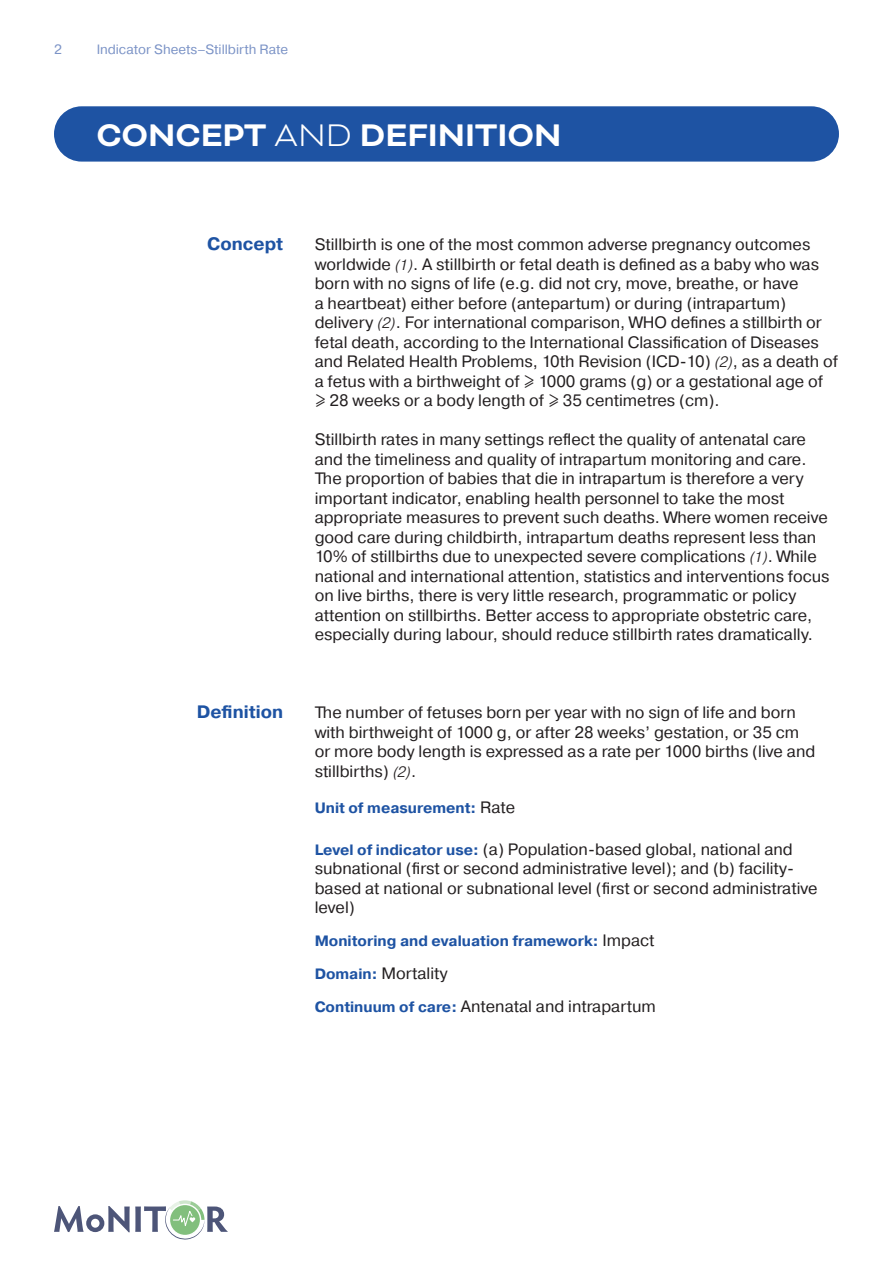
<style>
.page{position:relative;width:893px;height:1263px;background:#fff}
.page>*{position:absolute;margin:0;border:0;box-sizing:border-box;transform-origin:0 0}
.Title_chapter{font:700 36px "Bicyclette";color:#fff}
.Sous_titres_case_stu{font:700 18px "Pragmatica";color:#1e53a3}
.Corps_de_texte{font:16.5px/19.5px "Pragmatica";color:#231f20}
.Corps_de_texte-2{font:700 15px "Pragmatica";color:#1e53a3}
.t1{font:13.5px "Pragmatica";color:#4365ae}
.s1{font-weight:300}
.s2{font-weight:300;font-style:italic;font-size:15px}
.s3{font-weight:400;font-size:16.5px;color:#231f20}
.s4{font-weight:700;font-size:15px;color:#1e53a3}
</style>
<div class="page">
<div style="left:54px;top:106px;width:785px;height:56px;background:#1e53a3;border-radius:28px"></div>
<svg style="left:54px;top:1200px;width:174px;height:40px"></svg>
<p class="t1" style="left:54px;top:41px;width:9px">2</p>
<p class="t1" style="left:97px;top:41px;width:193px">Indicator Sheets–Stillbirth Rate</p>
<p class="Title_chapter" style="left:97px;top:114px;width:466px">CONCEPT <span class="s1">AND</span> DEFINITION</p>
<p class="Sous_titres_case_stu" style="left:207px;top:232px;width:78px">Concept</p>
<p class="Sous_titres_case_stu" style="left:197px;top:700px;width:88px">Definition</p>
<p class="Corps_de_texte" style="left:315px;top:235px;width:525px">Stillbirth is one of the most common adverse pregnancy outcomes worldwide <span class="s2">(1)</span>. A stillbirth or fetal death is defined as a baby who was born with no signs of life (e.g. did not cry, move, breathe, or have<br>a heartbeat) either before (antepartum) or during (intrapartum) delivery <span class="s2">(2)</span>. For international comparison, WHO defines a stillbirth or fetal death, according to the International Classification of Diseases and Related Health Problems, 10th Revision (ICD-10) <span class="s2">(2)</span>, as a death of a fetus with a birthweight of ≥ 1000 grams (g) or a gestational age of ≥ 28 weeks or a body length of ≥ 35 centimetres (cm).</p>
<p class="Corps_de_texte" style="left:315px;top:430px;width:516px">Stillbirth rates in many settings reflect the quality of antenatal care and the timeliness and quality of intrapartum monitoring and care.<br>The proportion of babies that die in intrapartum is therefore a very important indicator, enabling health personnel to take the most appropriate measures to prevent such deaths. Where women receive good care during childbirth, intrapartum deaths represent less than 10% of stillbirths due to unexpected severe complications <span class="s2">(1)</span>. While national and international attention, statistics and interventions focus on live births, there is very little research, programmatic or policy attention on stillbirths. Better access to appropriate obstetric care, especially during labour, should reduce stillbirth rates dramatically.</p>
<p class="Corps_de_texte" style="left:315px;top:703px;width:502px">The number of fetuses born per year with no sign of life and born with birthweight of 1000 g, or after 28 weeks’ gestation, or 35 cm or more body length is expressed as a rate per 1000 births (live and stillbirths) <span class="s2">(2)</span>.</p>
<p class="Corps_de_texte-2" style="left:315px;top:798px;width:202px">Unit of measurement: <span class="s3">Rate</span></p>
<p class="Corps_de_texte" style="left:315px;top:840px;width:504px"><span class="s4">Level of indicator use:</span> (a) Population-based global, national and subnational (first or second administrative level); and (b) facility&shy;based at national or subnational level (first or second administrative level)</p>
<p class="Corps_de_texte-2" style="left:315px;top:931px;width:341px">Monitoring and evaluation framework: <span class="s3">Impact</span></p>
<p class="Corps_de_texte" style="left:315px;top:964px;width:134px"><span class="s4">Domain:</span> Mortality</p>
<p class="Corps_de_texte" style="left:315px;top:997px;width:343px"><span class="s4">Continuum of care:</span> Antenatal and intrapartum</p>
</div>
